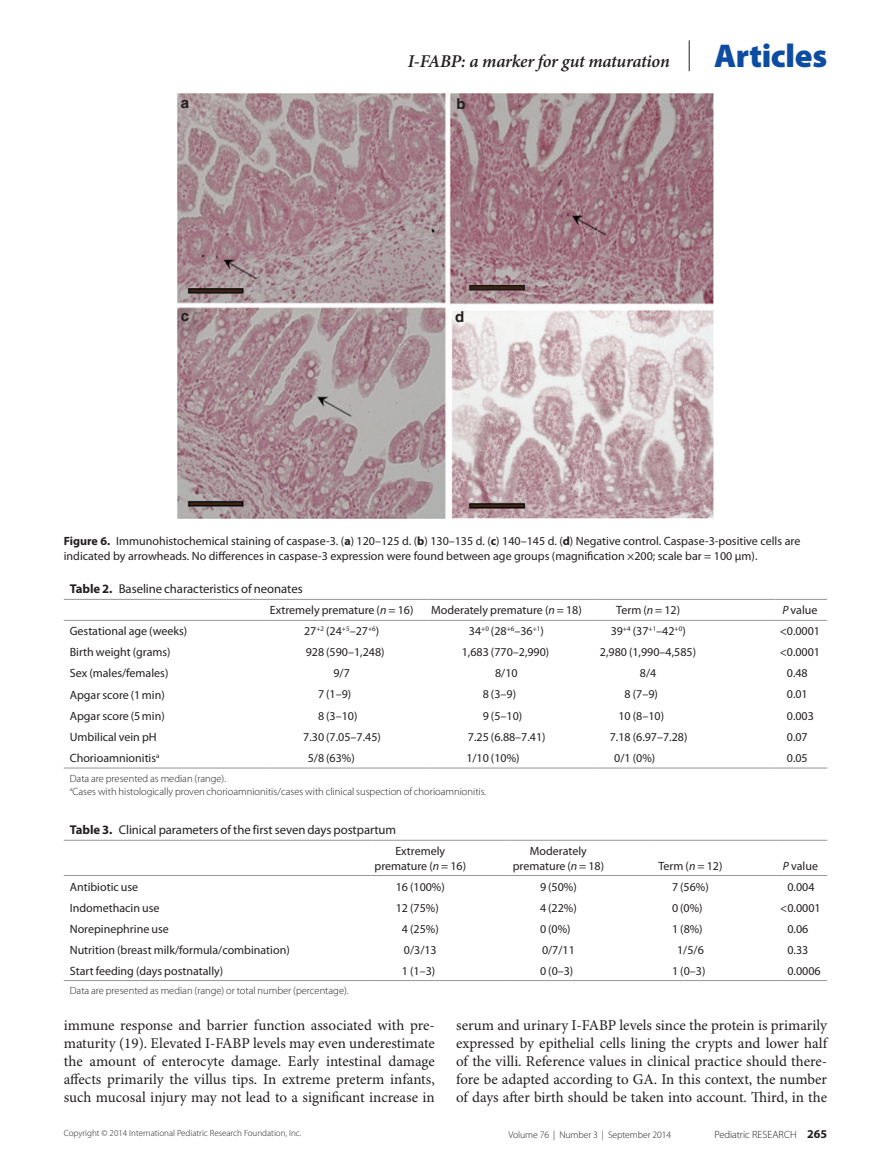
<style>
.page{position:relative;width:891px;height:1175px;background:#fff}
.page>*{position:absolute;margin:0;border:0;box-sizing:border-box;transform-origin:0 0}
.t1{font:900 33px "Myriad Pro";letter-spacing:-.01em;color:#0d4da1}
.t2{font:italic 600 18px "Minion Pro";letter-spacing:-.015em;color:#231f20}
.t3{font:15px/18px "Minion Pro";color:#231f20;text-align:justify}
.t4{font:700 15px "Helvetica";color:#231f20}
.t5{font:12.75px "Myriad Pro";letter-spacing:-.005em;color:#231f20}
.t6{font:12px/14.2px "Myriad Pro";color:#231f20;text-align:center}
.t7{font:700 12px "Myriad Pro";color:#231f20}
.t8{font:300 10.5px/12.8px "Myriad Pro";color:#231f20}
.t9{font:300 9.75px "Myriad Pro";letter-spacing:-.01em;color:#231f20}
.t10{font:300 9px "Myriad Pro";color:#231f20}
.s1{font-weight:700}
.s2{font-style:italic}
</style>
<div class="page">
<hr style="left:689px;top:40px;width:1px;height:31px;background:#231f20">
<img style="left:177px;top:94px;width:537px;height:424px">
<hr style="left:266px;top:599px;width:161px;height:1px;background:#939598">
<hr style="left:427px;top:599px;width:170px;height:1px;background:#939598">
<hr style="left:597px;top:599px;width:179px;height:1px;background:#939598">
<hr style="left:776px;top:599px;width:51px;height:1px;background:#939598">
<hr style="left:64px;top:599px;width:202px;height:1px;background:#939598">
<hr style="left:64px;top:620px;width:202px;height:1px;background:#939598">
<hr style="left:266px;top:620px;width:161px;height:1px;background:#939598">
<hr style="left:427px;top:620px;width:170px;height:1px;background:#939598">
<hr style="left:597px;top:620px;width:179px;height:1px;background:#939598">
<hr style="left:776px;top:620px;width:51px;height:1px;background:#939598">
<hr style="left:64px;top:767px;width:202px;height:1px;background:#939598">
<hr style="left:266px;top:767px;width:161px;height:1px;background:#939598">
<hr style="left:427px;top:767px;width:170px;height:1px;background:#939598">
<hr style="left:597px;top:767px;width:179px;height:1px;background:#939598">
<hr style="left:776px;top:767px;width:51px;height:1px;background:#939598">
<hr style="left:371px;top:840px;width:139px;height:1px;background:#939598">
<hr style="left:510px;top:840px;width:145px;height:1px;background:#939598">
<hr style="left:655px;top:840px;width:122px;height:1px;background:#939598">
<hr style="left:777px;top:840px;width:50px;height:1px;background:#939598">
<hr style="left:64px;top:840px;width:307px;height:1px;background:#939598">
<hr style="left:64px;top:875px;width:307px;height:1px;background:#939598">
<hr style="left:371px;top:875px;width:139px;height:1px;background:#939598">
<hr style="left:510px;top:875px;width:145px;height:1px;background:#939598">
<hr style="left:655px;top:875px;width:122px;height:1px;background:#939598">
<hr style="left:777px;top:875px;width:50px;height:1px;background:#939598">
<hr style="left:64px;top:980px;width:307px;height:1px;background:#939598">
<hr style="left:371px;top:980px;width:139px;height:1px;background:#939598">
<hr style="left:510px;top:980px;width:145px;height:1px;background:#939598">
<hr style="left:655px;top:980px;width:122px;height:1px;background:#939598">
<hr style="left:777px;top:980px;width:50px;height:1px;background:#939598">
<h2 class="t2" style="left:408px;top:49px;width:264px">I-FABP: a marker for gut maturation</h2>
<h1 class="t1" style="left:714px;top:38px;width:115px">Articles</h1>
<p class="t4" style="left:181px;top:93px;width:10px">a</p>
<p class="t4" style="left:457px;top:95px;width:11px">b</p>
<p class="t4" style="left:181px;top:307px;width:10px">c</p>
<p class="t4" style="left:455px;top:308px;width:11px">d</p>
<p class="t6" style="left:64px;top:534px;width:738px;text-align:left"><span class="s1">Figure 6.</span> Immunohistochemical staining of caspase-3. (<span class="s1">a</span>) 120–125 d. (<span class="s1">b</span>) 130–135 d. (<span class="s1">c</span>) 140–145 d. (<span class="s1">d</span>) Negative control. Caspase-3-positive cells are indicated by arrowheads. No differences in caspase-3 expression were found between age groups (magnification ×200; scale bar = 100 μm).</p>
<p class="t5" style="left:70px;top:581px;width:234px"><span class="s1">Table 2.</span> Baseline characteristics of neonates</p>
<p class="t6" style="left:270px;top:603px;width:145px">Extremely premature (<span class="s2">n</span> = 16)</p>
<p class="t6" style="left:431px;top:603px;width:152px">Moderately premature (<span class="s2">n</span> = 18)</p>
<p class="t6" style="left:616px;top:603px;width:65px">Term (<span class="s2">n</span> = 12)</p>
<p class="t6" style="left:782px;top:603px;width:37px"><span class="s2">P</span> value</p>
<p class="t6" style="left:70px;top:624px;width:119px">Gestational age (weeks)</p>
<p class="t6" style="left:304px;top:624px;width:77px">27<sup>+2</sup> (24<sup>+5</sup>–27<sup>+6</sup>)</p>
<p class="t6" style="left:469px;top:624px;width:77px">34<sup>+0</sup> (28<sup>+6</sup>–36<sup>+1</sup>)</p>
<p class="t6" style="left:611px;top:624px;width:77px">39<sup>+4</sup> (37<sup>+1</sup>–42<sup>+0</sup>)</p>
<p class="t6" style="left:780px;top:624px;width:42px">&lt;0.0001</p>
<p class="t6" style="left:70px;top:645px;width:102px">Birth weight (grams)</p>
<p class="t6" style="left:306px;top:645px;width:80px">928 (590–1,248)</p>
<p class="t6" style="left:462px;top:645px;width:89px">1,683 (770–2,990)</p>
<p class="t6" style="left:600px;top:645px;width:98px">2,980 (1,990–4,585)</p>
<p class="t6" style="left:780px;top:645px;width:42px">&lt;0.0001</p>
<p class="t6" style="left:70px;top:666px;width:100px">Sex (males/females)</p>
<p class="t6" style="left:333px;top:666px;width:18px">9/7</p>
<p class="t6" style="left:495px;top:666px;width:24px">8/10</p>
<p class="t6" style="left:640px;top:666px;width:18px">8/4</p>
<p class="t6" style="left:787px;top:666px;width:22px">0.48</p>
<p class="t6" style="left:70px;top:687px;width:97px">Apgar score (1min)</p>
<p class="t6" style="left:318px;top:687px;width:35px">7 (1–9)</p>
<p class="t6" style="left:483px;top:687px;width:35px">8 (3–9)</p>
<p class="t6" style="left:625px;top:687px;width:35px">8 (7–9)</p>
<p class="t6" style="left:787px;top:687px;width:22px">0.01</p>
<p class="t6" style="left:70px;top:708px;width:97px">Apgar score (5min)</p>
<p class="t6" style="left:318px;top:708px;width:41px">8 (3–10)</p>
<p class="t6" style="left:483px;top:708px;width:41px">9 (5–10)</p>
<p class="t6" style="left:618px;top:708px;width:47px">10 (8–10)</p>
<p class="t6" style="left:787px;top:708px;width:29px">0.003</p>
<p class="t6" style="left:70px;top:729px;width:88px">Umbilical vein pH</p>
<p class="t6" style="left:303px;top:729px;width:79px">7.30 (7.05–7.45)</p>
<p class="t6" style="left:468px;top:729px;width:79px">7.25 (6.88–7.41)</p>
<p class="t6" style="left:610px;top:729px;width:79px">7.18 (6.97–7.28)</p>
<p class="t6" style="left:787px;top:729px;width:22px">0.07</p>
<p class="t6" style="left:70px;top:750px;width:91px">Chorioamnionitis<sup>a</sup></p>
<p class="t6" style="left:308px;top:750px;width:49px">5/8 (63%)</p>
<p class="t6" style="left:466px;top:750px;width:55px">1/10 (10%)</p>
<p class="t6" style="left:614px;top:750px;width:42px">0/1 (0%)</p>
<p class="t6" style="left:787px;top:750px;width:22px">0.05</p>
<p class="t8" style="left:70px;top:772px;width:418px">Data are presented as median (range).<br><sup>a</sup>Cases with histologically proven chorioamnionitis/cases with clinical suspection of chorioamnionitis.</p>
<p class="t5" style="left:70px;top:822px;width:328px"><span class="s1">Table 3.</span> Clinical parameters of the first seven days postpartum</p>
<p class="t6" style="left:375px;top:844px;width:93px">Extremely premature (<span class="s2">n</span> = 16)</p>
<p class="t6" style="left:513px;top:844px;width:93px">Moderately premature (<span class="s2">n</span> = 18)</p>
<p class="t6" style="left:659px;top:858px;width:65px">Term (<span class="s2">n</span> = 12)</p>
<p class="t6" style="left:783px;top:858px;width:37px"><span class="s2">P</span> value</p>
<p class="t6" style="left:70px;top:879px;width:70px">Antibiotic use</p>
<p class="t6" style="left:396px;top:879px;width:51px">16 (100%)</p>
<p class="t6" style="left:540px;top:879px;width:38px">9 (50%)</p>
<p class="t6" style="left:672px;top:879px;width:38px">7 (56%)</p>
<p class="t6" style="left:787px;top:879px;width:29px">0.004</p>
<p class="t6" style="left:70px;top:900px;width:91px">Indomethacin use</p>
<p class="t6" style="left:396px;top:900px;width:44px">12 (75%)</p>
<p class="t6" style="left:540px;top:900px;width:38px">4 (22%)</p>
<p class="t6" style="left:672px;top:900px;width:32px">0 (0%)</p>
<p class="t6" style="left:780px;top:900px;width:42px">&lt;0.0001</p>
<p class="t6" style="left:70px;top:921px;width:100px">Norepinephrine use</p>
<p class="t6" style="left:402px;top:921px;width:38px">4 (25%)</p>
<p class="t6" style="left:540px;top:921px;width:32px">0 (0%)</p>
<p class="t6" style="left:672px;top:921px;width:32px">1 (8%)</p>
<p class="t6" style="left:787px;top:921px;width:22px">0.06</p>
<p class="t6" style="left:70px;top:942px;width:221px">Nutrition (breast milk/formula/combination)</p>
<p class="t6" style="left:404px;top:942px;width:34px">0/3/13</p>
<p class="t6" style="left:542px;top:942px;width:34px">0/7/11</p>
<p class="t6" style="left:677px;top:942px;width:28px">1/5/6</p>
<p class="t6" style="left:787px;top:942px;width:22px">0.33</p>
<p class="t6" style="left:70px;top:963px;width:155px">Start feeding (days postnatally)</p>
<p class="t6" style="left:402px;top:963px;width:35px">1 (1–3)</p>
<p class="t6" style="left:540px;top:963px;width:35px">0 (0–3)</p>
<p class="t6" style="left:672px;top:963px;width:35px">1 (0–3)</p>
<p class="t6" style="left:787px;top:963px;width:35px">0.0006</p>
<p class="t8" style="left:70px;top:984px;width:280px">Data are presented as median (range) or total number (percentage).</p>
<p class="t3" style="left:64px;top:1016px;width:373px">immune response and barrier function associated with pre&shy;maturity (19). Elevated I-FABP levels may even underestimate the amount of enterocyte damage. Early intestinal damage affects primarily the villus tips. In extreme preterm infants, such mucosal injury may not lead to a significant increase in</p>
<p class="t3" style="left:456px;top:1016px;width:373px">serum and urinary I-FABP levels since the protein is primarily expressed by epithelial cells lining the crypts and lower half of the villi. Reference values in clinical practice should there&shy;fore be adapted according to GA. In this context, the number of days after birth should be taken into account. Third, in the</p>
<p class="t10" style="left:64px;top:1128px;width:239px">Copyright © 2014 International Pediatric Research Foundation, Inc.</p>
<p class="t9" style="left:508px;top:1129px;width:164px">Volume 76 | Number 3 | September 2014</p>
<p class="t8" style="left:715px;top:1128px;width:64px">Pediatric Research</p>
<p class="t7" style="left:807px;top:1126px;width:21px">265</p>
</div>
